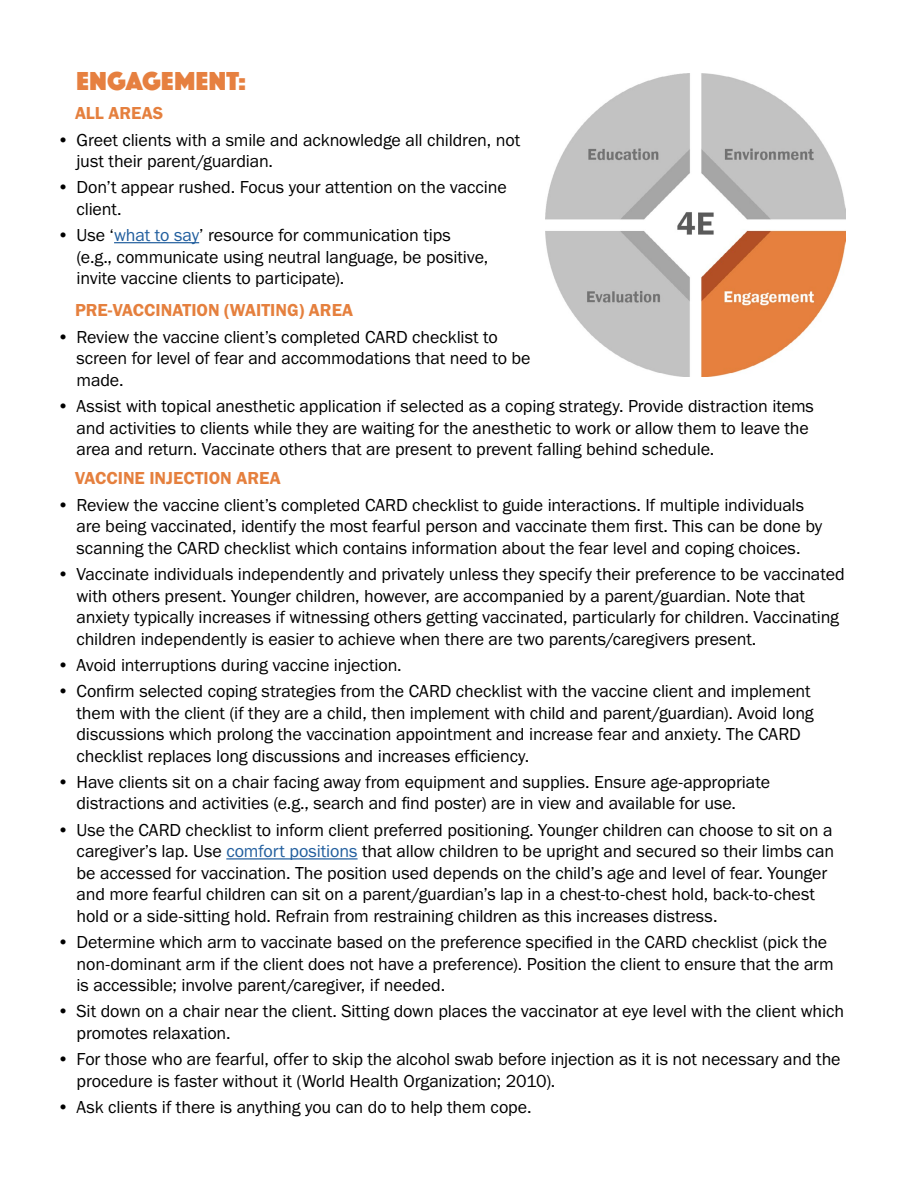
<style>
.page{position:relative;width:918px;height:1188px;background:#fff}
.page>*{position:absolute;margin:0;border:0;box-sizing:border-box;transform-origin:0 0}
.Paragraph_Style_1{font:27px "Phosphate Solid";letter-spacing:.015em;color:#e68040}
.t1{font:18px/21.6px "Franklin Gothic URW Boo";letter-spacing:-.005em;color:#000}
.Paragraph_Style_3{font:18px "Franklin Gothic URW Dem";color:#e5803e}
.s1{color:#215e9e}
</style>
<div class="page">
<hr style="left:114px;top:242px;width:85px;height:1px;background:#215e9e">
<hr style="left:226px;top:858px;width:132px;height:2px;background:#215e9e">
<img style="left:545px;top:74px;width:301px;height:302px">
<p class="Paragraph_Style_1" style="left:76px;top:62px;width:171px">ENGAGEMENT:</p>
<p class="Paragraph_Style_3" style="left:75px;top:101px;width:90px">ALL AREAS</p>
<p class="t1" style="left:76px;top:128px;width:445px;text-indent:-20px">• Greet clients with a smile and acknowledge all children, not just their parent/guardian.</p>
<p class="t1" style="left:76px;top:176px;width:432px;text-indent:-20px">• Don’t appear rushed. Focus your attention on the vaccine client.</p>
<p class="t1" style="left:76px;top:224px;width:413px;text-indent:-20px">• Use ‘<span class="s1">what to say</span>’ resource for communication tips (e.g., communicate using neutral language, be positive, invite vaccine clients to participate).</p>
<p class="Paragraph_Style_3" style="left:75px;top:299px;width:280px">PRE-VACCINATION (WAITING) AREA</p>
<p class="t1" style="left:76px;top:325px;width:456px;text-indent:-20px">• Review the vaccine client’s completed CARD checklist to screen for level of fear and accommodations that need to be made.</p>
<p class="t1" style="left:76px;top:395px;width:739px;text-indent:-20px">• Assist with topical anesthetic application if selected as a coping strategy. Provide distraction items and activities to clients while they are waiting for the anesthetic to work or allow them to leave the area and return. Vaccinate others that are present to prevent falling behind schedule.</p>
<p class="Paragraph_Style_3" style="left:75px;top:467px;width:207px">VACCINE INJECTION AREA</p>
<p class="t1" style="left:76px;top:493px;width:747px;text-indent:-20px">• Review the vaccine client’s completed CARD checklist to guide interactions. If multiple individuals are being vaccinated, identify the most fearful person and vaccinate them first. This can be done by scanning the CARD checklist which contains information about the fear level and coping choices.</p>
<p class="t1" style="left:76px;top:563px;width:770px;text-indent:-20px">• Vaccinate individuals independently and privately unless they specify their preference to be vaccinated with others present. Younger children, however, are accompanied by a parent/guardian. Note that anxiety typically increases if witnessing others getting vaccinated, particularly for children. Vaccinating children independently is easier to achieve when there are two parents/caregivers present.</p>
<p class="t1" style="left:57px;top:654px;width:346px">• Avoid interruptions during vaccine injection.</p>
<p class="t1" style="left:76px;top:680px;width:739px;text-indent:-20px">• Confirm selected coping strategies from the CARD checklist with the vaccine client and implement them with the client (if they are a child, then implement with child and parent/guardian). Avoid long discussions which prolong the vaccination appointment and increase fear and anxiety. The CARD checklist replaces long discussions and increases efficiency.</p>
<p class="t1" style="left:76px;top:771px;width:695px;text-indent:-20px">• Have clients sit on a chair facing away from equipment and supplies. Ensure age-appropriate distractions and activities (e.g., search and find poster) are in view and available for use.</p>
<p class="t1" style="left:76px;top:818px;width:759px;text-indent:-20px">• Use the CARD checklist to inform client preferred positioning. Younger children can choose to sit on a caregiver’s lap. Use <span class="s1">comfort positions</span> that allow children to be upright and secured so their limbs can be accessed for vaccination. The position used depends on the child’s age and level of fear. Younger and more fearful children can sit on a parent/guardian’s lap in a chest-to-chest hold, back-to-chest hold or a side-sitting hold. Refrain from restraining children as this increases distress.</p>
<p class="t1" style="left:76px;top:931px;width:759px;text-indent:-20px">• Determine which arm to vaccinate based on the preference specified in the CARD checklist (pick the non-dominant arm if the client does not have a preference). Position the client to ensure that the arm is accessible; involve parent/caregiver, if needed.</p>
<p class="t1" style="left:76px;top:1000px;width:769px;text-indent:-20px">• Sit down on a chair near the client. Sitting down places the vaccinator at eye level with the client which promotes relaxation.</p>
<p class="t1" style="left:76px;top:1048px;width:766px;text-indent:-20px">• For those who are fearful, offer to skip the alcohol swab before injection as it is not necessary and the procedure is faster without it (World Health Organization; 2010).</p>
<p class="t1" style="left:57px;top:1096px;width:476px">• Ask clients if there is anything you can do to help them cope.</p>
</div>
